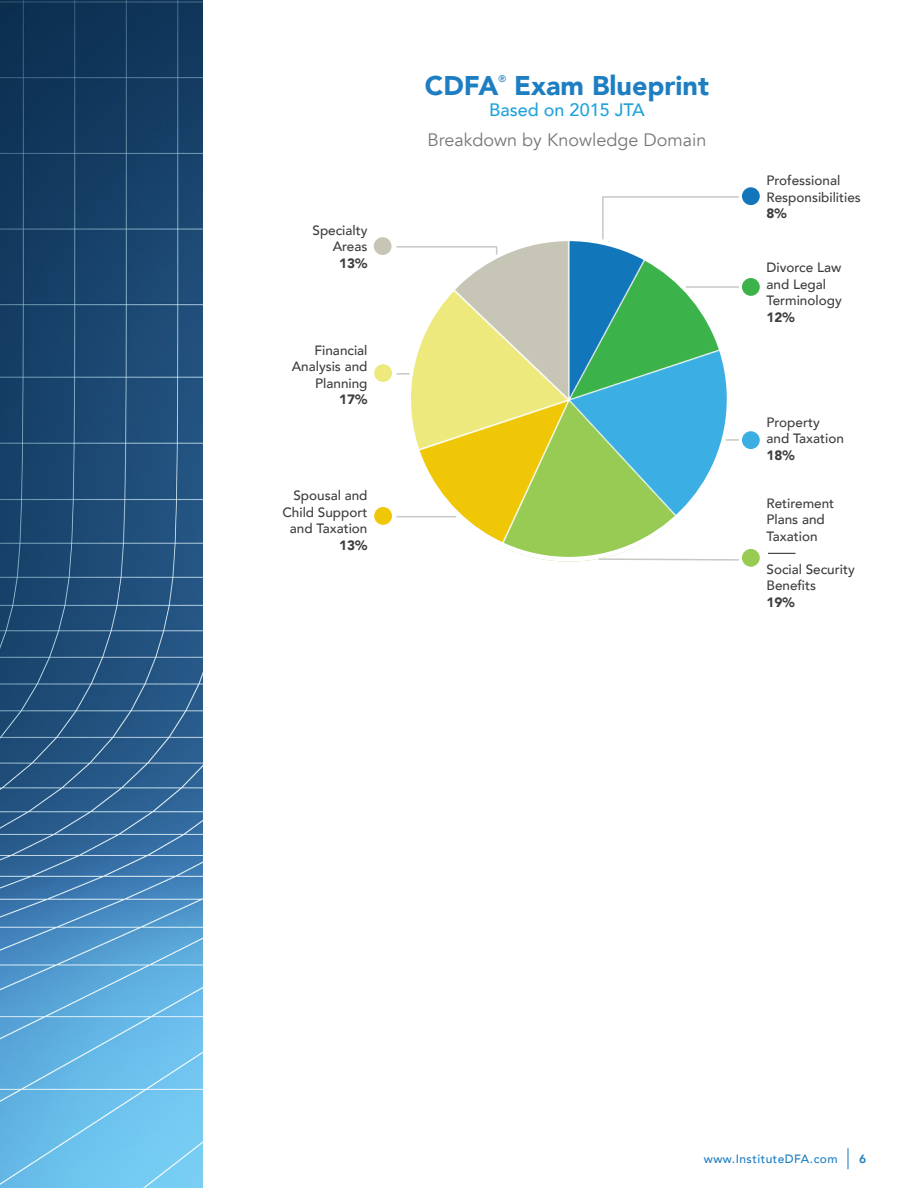
<style>
.page{position:relative;width:918px;height:1188px;background:#fff}
.page>*{position:absolute;margin:0;border:0;box-sizing:border-box;transform-origin:0 0}
.t1{font:900 27px "Avenir";color:#1d7ec2}
.t2{font:18px "Avenir";color:#76787b}
.t3{font:500 18px "Avenir";color:#22a3dc}
.t4{font:500 13.5px/16.5px "Avenir";color:#3e3e3f}
.t5{font:900 13.5px "Avenir";color:#3e3e3f}
.t6{font:500 12px "Avenir";letter-spacing:.04em;color:#1d7ec2}
.t7{font:500 9.6px "Avenir";color:#1d7ec2}
.s1{font-weight:300;font-size:21px}
.s2{font-weight:800}
</style>
<div class="page">
<img style="left:0;top:0;width:202px;height:1188px">
<img style="left:406px;top:236px;width:326px;height:326px;border-radius:163px">
<div style="left:374px;top:237px;width:18px;height:18px;background:#c7c6b6;border-radius:50%"></div>
<div style="left:374px;top:364px;width:18px;height:18px;background:#ede97c;border-radius:50%"></div>
<div style="left:374px;top:507px;width:18px;height:18px;background:#efc706;border-radius:50%"></div>
<div style="left:742px;top:187px;width:18px;height:18px;background:#1276bb;border-radius:50%"></div>
<div style="left:742px;top:278px;width:18px;height:18px;background:#3bb34a;border-radius:50%"></div>
<div style="left:742px;top:431px;width:18px;height:18px;background:#3bafe3;border-radius:50%"></div>
<div style="left:742px;top:549px;width:18px;height:18px;background:#97cb54;border-radius:50%"></div>
<svg style="left:396px;top:246px;width:102px;height:10px"></svg>
<svg style="left:397px;top:373px;width:13px;height:2px"></svg>
<hr style="left:397px;top:516px;width:59px;height:1px;background:#c7cac3">
<svg style="left:601px;top:196px;width:138px;height:45px"></svg>
<svg style="left:726px;top:439px;width:13px;height:2px"></svg>
<hr style="left:686px;top:286px;width:53px;height:2px;background:#c7cac3">
<svg style="left:597px;top:558px;width:142px;height:3px"></svg>
<svg style="left:768px;top:553px;width:28px;height:1px"></svg>
<p class="t4" style="left:313px;top:221px;width:56px">Specialty</p>
<p class="t4" style="left:333px;top:238px;width:36px">Areas</p>
<p class="t5" style="left:339px;top:251px;width:30px">13%</p>
<p class="t4" style="left:314px;top:341px;width:55px">Financial</p>
<p class="t4" style="left:292px;top:358px;width:77px;text-align:right">Analysis and<br>Planning</p>
<p class="t5" style="left:339px;top:388px;width:30px">17%</p>
<p class="t4" style="left:282px;top:487px;width:87px;text-align:right">Spousal and<br>Child Support and Taxation</p>
<p class="t5" style="left:339px;top:533px;width:30px">13%</p>
<p class="t1" style="left:425px;top:62px;width:75px">CDFA</p>
<p class="t7" style="left:498px;top:70px;width:9px">®</p>
<p class="t1" style="left:514px;top:62px;width:197px">Exam Blueprint</p>
<p class="t3" style="left:489px;top:94px;width:157px">Based on 2015 JTA</p>
<p class="t2" style="left:428px;top:129px;width:280px">Breakdown by Knowledge Domain</p>
<p class="t4" style="left:766px;top:172px;width:96px">Professional<br>Responsibilities</p>
<p class="t5" style="left:766px;top:202px;width:22px">8%</p>
<p class="t4" style="left:766px;top:259px;width:77px">Divorce Law and Legal<br>Terminology</p>
<p class="t5" style="left:766px;top:305px;width:30px">12%</p>
<p class="t4" style="left:766px;top:413px;width:55px">Property</p>
<p class="t4" style="left:766px;top:430px;width:79px">and Taxation</p>
<p class="t5" style="left:766px;top:443px;width:30px">18%</p>
<p class="t4" style="left:766px;top:494px;width:69px">Retirement<br>Plans and<br>Taxation</p>
<p class="t4" style="left:766px;top:560px;width:90px">Social Security<br>Benefits</p>
<p class="t5" style="left:766px;top:590px;width:30px">19%</p>
<p class="t6" style="left:704px;top:1148px;width:164px">www.InstituteDFA.com <span class="s1">|</span> <span class="s2">6</span></p>
</div>
